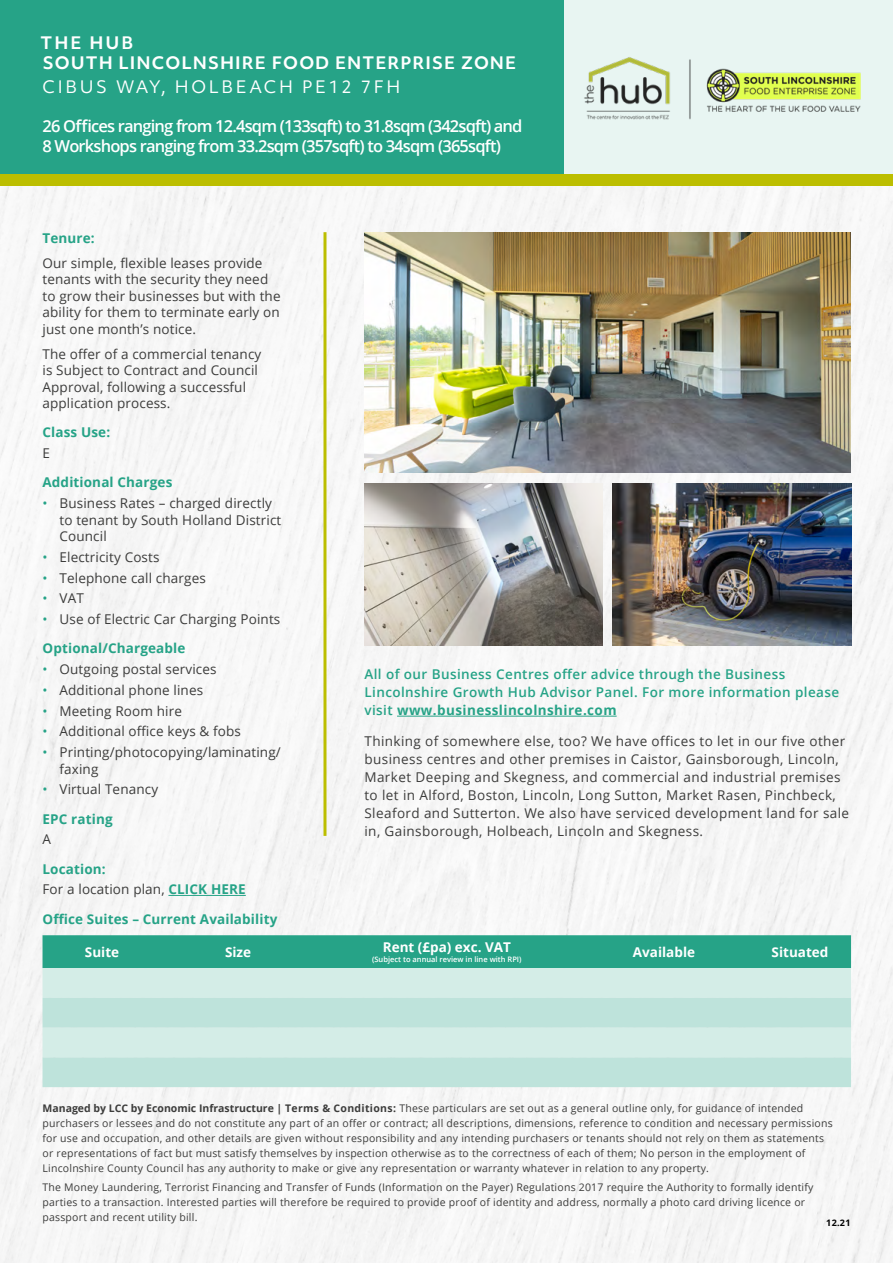
<style>
.page{position:relative;width:893px;height:1263px;background:#fff}
.page>*{position:absolute;margin:0;border:0;box-sizing:border-box;transform-origin:0 0}
.t1{font:600 16.5px/19.8px "Open Sans";letter-spacing:-.05em;color:#fff}
.t2{font:700 16.5px/19.8px "Objektiv Mk 3";letter-spacing:.065em;color:#fff}
.t3{font:16.5px "Objektiv Mk 3";letter-spacing:.16em;color:#fff}
.t4{font:13.5px/16.5px "Open Sans";letter-spacing:.01em;color:#3c3c3b}
.t5{font:13.5px/18px "Open Sans";letter-spacing:.03em;color:#3c3c3b}
.t6{font:600 13.5px/18px "Open Sans";letter-spacing:.03em;color:#26a387}
.t7{font:700 13.5px/20.7px "Open Sans";letter-spacing:.01em;color:#26a387}
.t8{font:700 13.5px "Open Sans";color:#fff}
.t9{font:10.5px/15px "Open Sans";letter-spacing:.02em;color:#3c3c3b}
.t10{font:700 9px "Open Sans";color:#000}
.t11{font:600 7.5px "Open Sans";color:#fff}
.s1{color:#26a387}
.s2{font-weight:700;color:#26a387}
.s3{font-weight:400;color:#3c3c3b}
.s4{font-weight:700}
</style>
<div class="page">
<div style="left:0;top:186px;width:893px;height:1077px;background:#f6f6f6"></div>
<hr style="left:397px;top:716px;width:220px;height:1px;background:#26a387">
<hr style="left:323px;top:232px;width:3px;height:604px;background:#bcbe00">
<div style="left:0;top:0;width:893px;height:174px;background:#26a387"></div>
<div style="left:564px;top:0;width:329px;height:174px;background:#e8f5f2"></div>
<div style="left:43px;top:935px;width:808px;height:33px;background:#26a387"></div>
<div style="left:43px;top:968px;width:808px;height:30px;background:#d4ede7"></div>
<svg style="left:43px;top:998px;width:808px;height:89px;background:#c5e6df"></svg>
<div style="left:0;top:174px;width:893px;height:12px;background:#bcbe00"></div>
<hr style="left:168px;top:895px;width:78px;height:1px;background:#26a387">
<img style="left:364px;top:232px;width:486px;height:241px">
<img style="left:613px;top:483px;width:238px;height:162px">
<img style="left:364px;top:483px;width:238px;height:162px">
<img style="left:584px;top:57px;width:277px;height:63px">
<h1 class="t2" style="left:41px;top:32px;width:477px">THE HUB<br>SOUTH LINCOLNSHIRE FOOD ENTERPRISE ZONE</h1>
<h1 class="t3" style="left:43px;top:75px;width:359px">CIBUS WAY, HOLBEACH PE12 7FH</h1>
<h1 class="t1" style="left:43px;top:116px;width:482px">26 Offices ranging from 12.4sqm (133sqft) to 31.8sqm (342sqft) and<br>8 Workshops ranging from 33.2sqm (357sqft) to 34sqm (365sqft)</h1>
<p class="t7" style="left:43px;top:227px;width:54px">Tenure:</p>
<p class="t4" style="left:43px;top:254px;width:240px">Our simple, flexible leases provide tenants with the security they need to grow their businesses but with the ability for them to terminate early on just one month’s notice.</p>
<p class="t4" style="left:43px;top:345px;width:220px">The offer of a commercial tenancy is Subject to Contract and Council<br>Approval, following a successful application process.</p>
<p class="t7" style="left:43px;top:422px;width:69px">Class Use:</p>
<p class="t4" style="left:43px;top:444px;width:9px">E</p>
<p class="t7" style="left:43px;top:472px;width:131px">Additional Charges</p>
<p class="t4" style="left:60px;top:494px;width:223px;text-indent:-17px"><span class="s1">•</span> Business Rates – charged directly to tenant by South Holland District<br>Council</p>
<p class="t4" style="left:43px;top:548px;width:119px"><span class="s1">•</span> Electricity Costs</p>
<p class="t4" style="left:43px;top:569px;width:165px"><span class="s1">•</span> Telephone call charges</p>
<p class="t4" style="left:43px;top:590px;width:43px"><span class="s1">•</span> VAT</p>
<p class="t4" style="left:43px;top:604px;width:239px;line-height:29.2px"><span class="s1">•</span> Use of Electric Car Charging Points<br><span class="s2">Optional/Chargeable</span></p>
<p class="t4" style="left:43px;top:660px;width:176px"><span class="s1">•</span> Outgoing postal services</p>
<p class="t4" style="left:43px;top:681px;width:162px"><span class="s1">•</span> Additional phone lines</p>
<p class="t4" style="left:43px;top:702px;width:141px"><span class="s1">•</span> Meeting Room hire</p>
<p class="t4" style="left:43px;top:723px;width:200px"><span class="s1">•</span> Additional office keys &amp; fobs</p>
<p class="t4" style="left:60px;top:743px;width:223px;text-indent:-17px"><span class="s1">•</span> Printing/photocopying/laminating/ faxing</p>
<p class="t4" style="left:43px;top:774px;width:117px;line-height:29.2px"><span class="s1">•</span> Virtual Tenancy<br><span class="s2">EPC rating</span></p>
<p class="t4" style="left:43px;top:831px;width:10px">A</p>
<p class="t7" style="left:43px;top:858px;width:205px">Location:<br><span class="s3">For a location plan,</span> CLICK HERE</p>
<p class="t6" style="left:364px;top:665px;width:476px">All of our Business Centres offer advice through the Business<br>Lincolnshire Growth Hub Advisor Panel. For more information please visit <span class="s4">www.businesslincolnshire.com</span></p>
<p class="t5" style="left:364px;top:732px;width:486px">Thinking of somewhere else, too? We have offices to let in our five other business centres and other premises in Caistor, Gainsborough, Lincoln, Market Deeping and Skegness, and commercial and industrial premises to let in Alford, Boston, Lincoln, Long Sutton, Market Rasen, Pinchbeck, Sleaford and Sutterton. We also have serviced development land for sale in, Gainsborough, Holbeach, Lincoln and Skegness.</p>
<p class="t7" style="left:43px;top:908px;width:236px">Office Suites – Current Availability</p>
<p class="t8" style="left:85px;top:942px;width:36px">Suite</p>
<p class="t8" style="left:225px;top:942px;width:28px">Size</p>
<p class="t8" style="left:383px;top:937px;width:130px">Rent (£pa) exc. VAT</p>
<p class="t11" style="left:372px;top:954px;width:151px">(Subject to annual review in line with RPI)</p>
<p class="t8" style="left:633px;top:942px;width:64px">Available</p>
<p class="t8" style="left:772px;top:942px;width:58px">Situated</p>
<p class="t9" style="left:43px;top:1100px;width:792px"><span class="s4">Managed by LCC by Economic Infrastructure | Terms &amp; Conditions:</span> These particulars are set out as a general outline only, for guidance of intended purchasers or lessees and do not constitute any part of an offer or contract; all descriptions, dimensions, reference to condition and necessary permissions for use and occupation, and other details are given without responsibility and any intending purchasers or tenants should not rely on them as statements or representations of fact but must satisfy themselves by inspection otherwise as to the correctness of each of them; No person in the employment of Lincolnshire County Council has any authority to make or give any representation or warranty whatever in relation to any property.</p>
<p class="t9" style="left:43px;top:1179px;width:772px">The Money Laundering, Terrorist Financing and Transfer of Funds (Information on the Payer) Regulations 2017 require the Authority to formally identify parties to a transaction. Interested parties will therefore be required to provide proof of identity and address, normally a photo card driving licence or passport and recent utility bill.</p>
<p class="t10" style="left:826px;top:1216px;width:26px">12.21</p>
</div>
